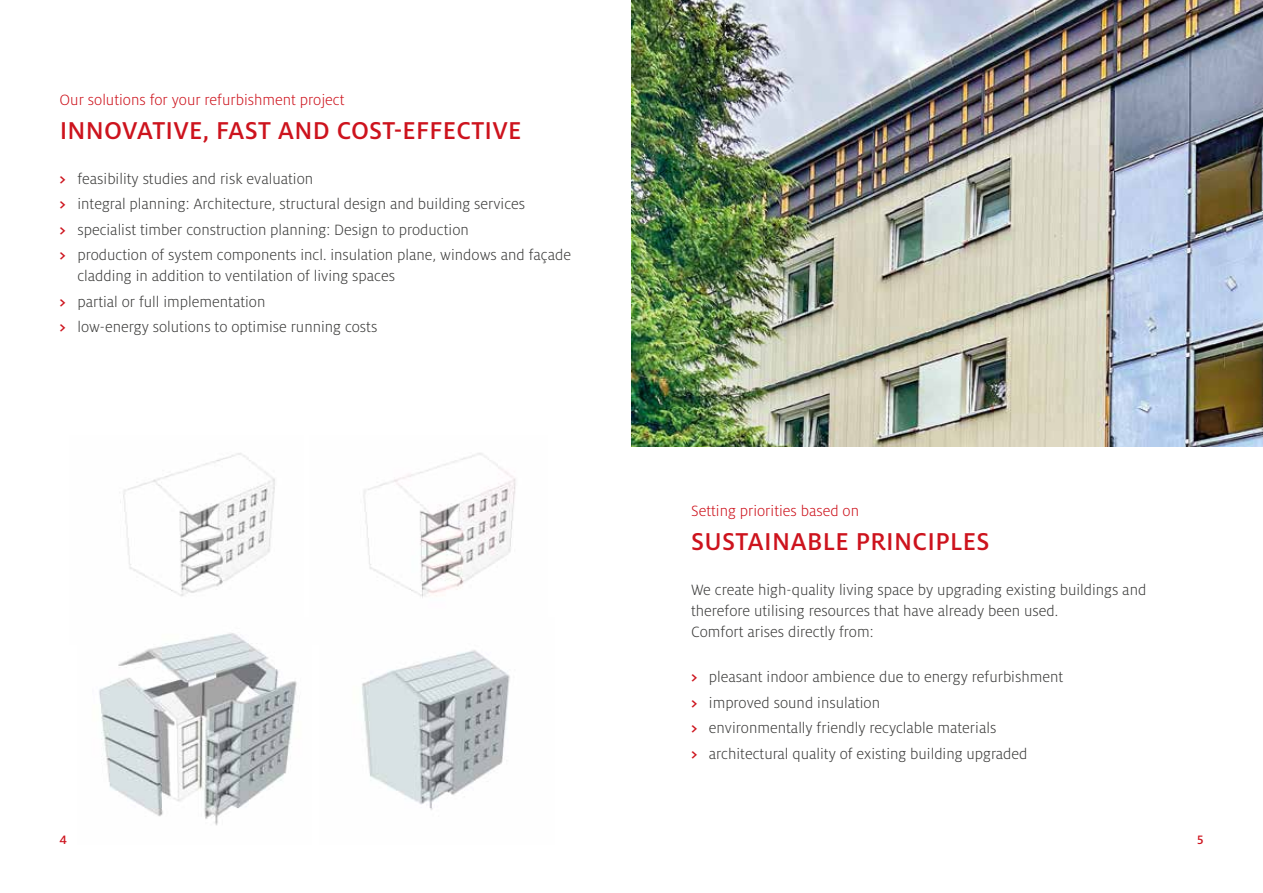
<style>
.page{position:relative;width:1263px;height:893px;background:#fff}
.page>*{position:absolute;margin:0;border:0;box-sizing:border-box;transform-origin:0 0}
.t1{font:500 27px "Milo OT";letter-spacing:.01em;color:#cd131d}
.t2{font:300 16.5px/25.5px "Milo OT";color:#3c3c3b}
.t3{font:300 16.5px "Milo OT";color:#cd131d}
.t4{font:500 13.5px "Milo OT";color:#cd131d}
.s1{font-weight:500;color:#cd131d}
</style>
<div class="page">
<img style="left:120px;top:453px;width:155px;height:144px">
<img style="left:99px;top:633px;width:198px;height:193px">
<img style="left:363px;top:453px;width:153px;height:145px">
<img style="left:362px;top:650px;width:148px;height:160px">
<img style="left:631px;top:0;width:632px;height:446px">
<p class="t3" style="left:60px;top:90px;width:286px">Our solutions for your refurbishment project</p>
<h1 class="t1" style="left:60px;top:115px;width:463px">INNOVATIVE, FAST AND COST-EFFECTIVE</h1>
<p class="t2" style="left:60px;top:166px;width:513px"><span class="s1">&gt;</span> feasibility studies and risk evaluation<br><span class="s1">&gt;</span> integral planning: Architecture, structural design and building services<br><span class="s1">&gt;</span> specialist timber construction planning: Design to production<br><span class="s1">&gt;</span> production of system components incl. insulation plane, windows and façade</p>
<p class="t2" style="left:60px;top:264px;width:337px;text-indent:18px">cladding in addition to ventilation of living spaces <span class="s1">&gt;</span> partial or full implementation<br><span class="s1">&gt;</span> low-energy solutions to optimise running costs</p>
<p class="t4" style="left:60px;top:832px;width:9px">4</p>
<p class="t3" style="left:691px;top:502px;width:170px">Setting priorities based on</p>
<h1 class="t1" style="left:691px;top:527px;width:300px">SUSTAINABLE PRINCIPLES</h1>
<p class="t2" style="left:691px;top:580px;width:457px;line-height:21px">We create high-quality living space by upgrading existing buildings and therefore utilising resources that have already been used.<br>Comfort arises directly from:</p>
<p class="t2" style="left:691px;top:665px;width:374px"><span class="s1">&gt;</span> pleasant indoor ambience due to energy refurbishment <span class="s1">&gt;</span> improved sound insulation<br><span class="s1">&gt;</span> environmentally friendly recyclable materials<br><span class="s1">&gt;</span> architectural quality of existing building upgraded</p>
<p class="t4" style="left:1197px;top:832px;width:8px">5</p>
</div>
